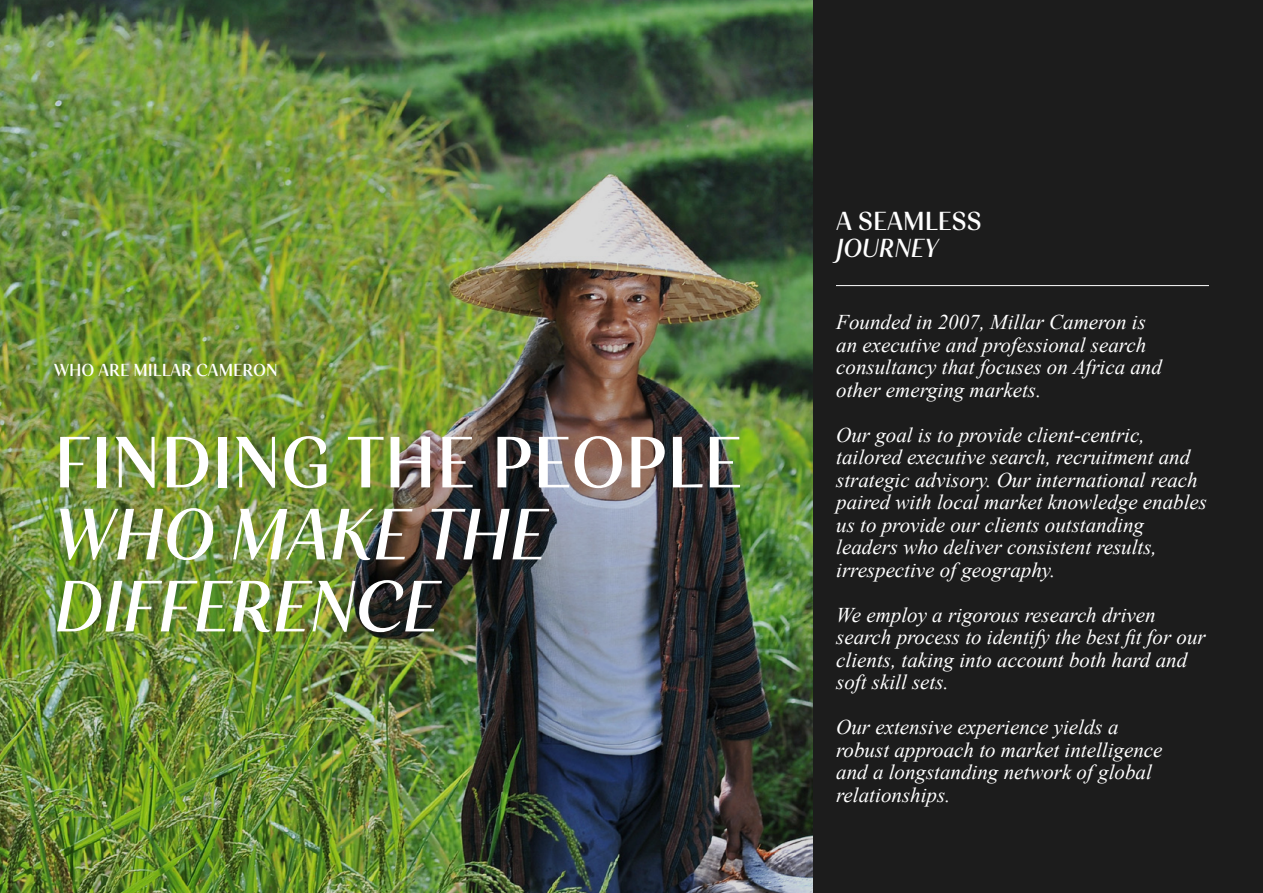
<style>
.page{position:relative;width:1263px;height:893px;background:#fff}
.page>*{position:absolute;margin:0;border:0;box-sizing:border-box;transform-origin:0 0}
.t1{font:75px/72px "Senlot Nor Dem It";color:#fff}
.t2{font:75px "Senlot Nor Dem";color:#fff}
.t3{font:27px "Senlot Nor Dem";color:#fff}
.t4{font:27px "Senlot Nor Dem It";color:#fff}
.t5{font:italic 21px/22.5px "Times New Roman";color:#fff}
.t6{font:18px "Senlot Nor Dem";color:#fff}
</style>
<div class="page">
<img style="left:0;top:0;width:814px;height:893px">
<div style="left:814px;top:0;width:449px;height:893px;background:#1c1c1c"></div>
<hr style="left:836px;top:285px;width:373px;height:1px;background:#fff">
<p class="t6" style="left:54px;top:359px;width:225px">WHO ARE MILLAR CAMERON</p>
<h1 class="t2" style="left:54px;top:418px;width:690px">FINDING THE PEOPLE</h1>
<h1 class="t1" style="left:54px;top:498px;width:494px">WHO MAKE THE<br>DIFFERENCE</h1>
<p class="t3" style="left:836px;top:205px;width:147px">A SEAMLESS</p>
<p class="t4" style="left:836px;top:232px;width:104px">JOURNEY</p>
<p class="t5" style="left:836px;top:311px;width:327px">Founded in 2007, Millar Cameron is an executive and professional search consultancy that focuses on Africa and other emerging markets.</p>
<p class="t5" style="left:836px;top:423px;width:372px">Our goal is to provide client-centric, tailored executive search, recruitment and strategic advisory. Our international reach paired with local market knowledge enables us to provide our clients outstanding leaders who deliver consistent results, irrespective of geography.</p>
<p class="t5" style="left:836px;top:603px;width:371px">We employ a rigorous research driven search process to identify the best fit for our clients, taking into account both hard and soft skill sets.</p>
<p class="t5" style="left:836px;top:715px;width:328px">Our extensive experience yields a robust approach to market intelligence and a longstanding network of global relationships.</p>
</div>
